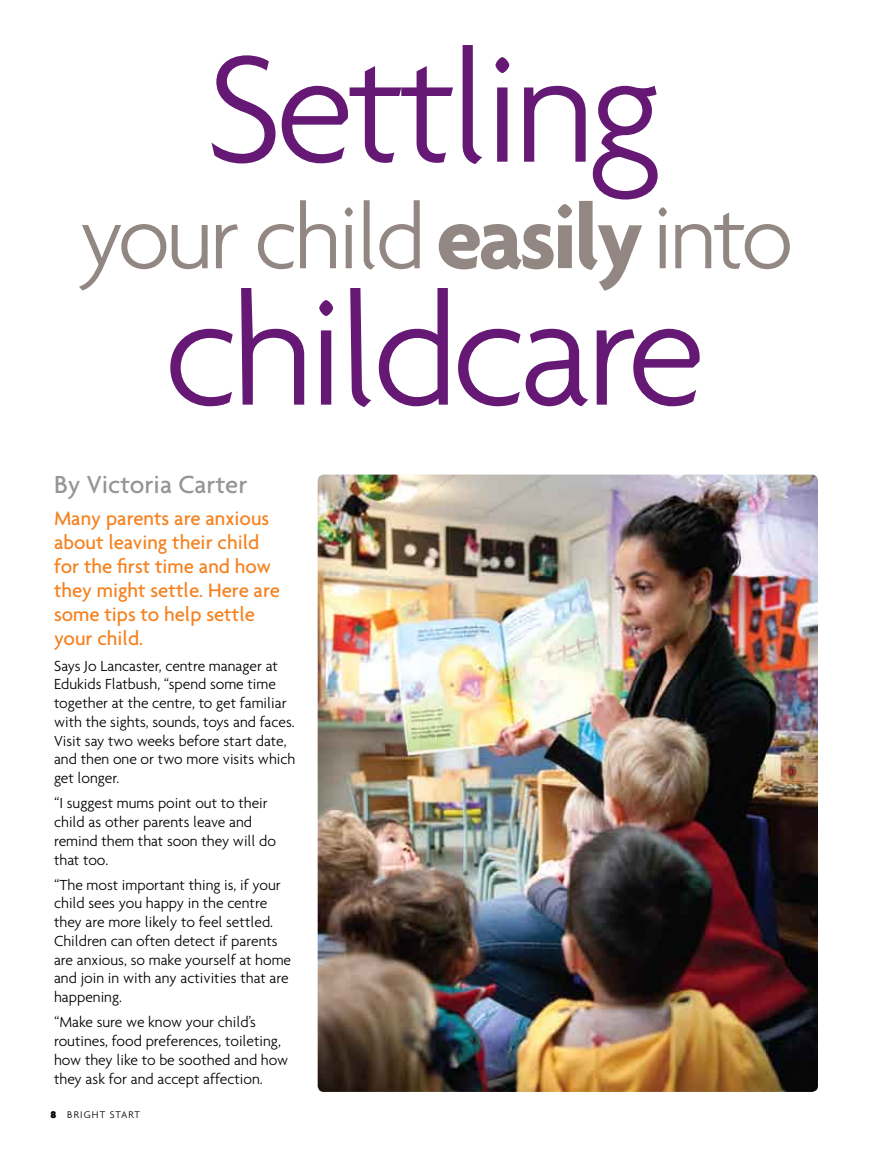
<style>
.page{position:relative;width:872px;height:1149px;background:#fff}
.page>*{position:absolute;margin:0;border:0;box-sizing:border-box;transform-origin:0 0}
.t1{font:500 26.7px "Agenda";color:#939598}
.t2{font:500 21px/24px "Agenda";color:#f58220}
.t3{font:300 15.75px/18.8px "Agenda";color:#000}
.t4{font:300 10.5px "Agenda";letter-spacing:.1em;color:#000}
.s1{font-weight:900}
</style>
<div class="page">
<img style="left:318px;top:474px;width:500px;height:617px">
<svg style="left:170px;top:290px;width:529px;height:117px"></svg>
<svg style="left:211px;top:45px;width:446px;height:154px"></svg>
<svg style="left:79px;top:200px;width:710px;height:90px"></svg>
<svg style="left:439px;top:201px;width:203px;height:90px"></svg>
<h1 class="t1" style="left:54px;top:468px;width:195px">By Victoria Carter</h1>
<h2 class="t2" style="left:54px;top:506px;width:227px">Many parents are anxious about leaving their child for the first time and how they might settle. Here are some tips to help settle your child.</h2>
<p class="t3" style="left:54px;top:655px;width:243px">Says Jo Lancaster, centre manager at Edukids Flatbush, “spend some time together at the centre, to get familiar with the sights, sounds, toys and faces.<br>Visit say two weeks before start date, and then one or two more visits which get longer.</p>
<p class="t3" style="left:54px;top:793px;width:224px">“I suggest mums point out to their child as other parents leave and remind them that soon they will do that too.</p>
<p class="t3" style="left:54px;top:874px;width:239px">“The most important thing is, if your child sees you happy in the centre they are more likely to feel settled.<br>Children can often detect if parents are anxious, so make yourself at home and join in with any activities that are happening.</p>
<p class="t3" style="left:54px;top:1012px;width:236px">“Make sure we know your child’s routines, food preferences, toileting, how they like to be soothed and how they ask for and accept affection.</p>
<p class="t4" style="left:50px;top:1107px;width:85px"><span class="s1">8</span> Bri ght Start</p>
</div>
